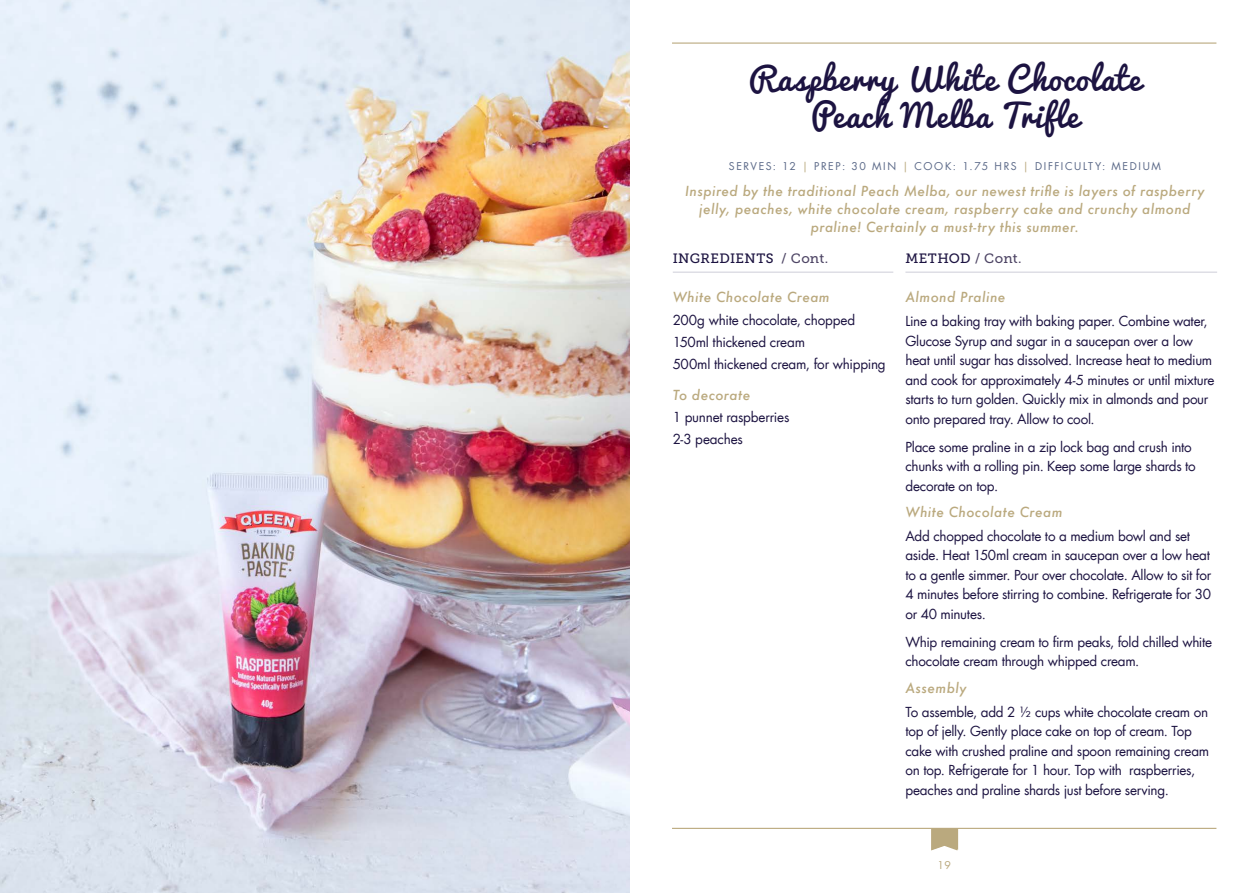
<style>
.page{position:relative;width:1259px;height:893px;background:#fff}
.page>*{position:absolute;margin:0;border:0;box-sizing:border-box;transform-origin:0 0}
.t1{font:31.5px/36.5px "Pacifico";letter-spacing:.035em;color:#1c1341;text-align:center}
.t2{font:13.5px/19.5px "Futura LT";letter-spacing:-.02em;color:#1c1341}
.t3{font:italic 500 13.5px/18px "Futura";letter-spacing:.035em;color:#baa97e;text-align:center}
.t4{font:13.5px "Museo Slab 500";letter-spacing:.03em;color:#1c1341}
.t5{font:10.5px "Futura LT";letter-spacing:.15em;color:#5b6988}
.t6{font:10.5px "Futura LT";color:#baa97e}
.s1{color:#baa97e}
.s2{color:#4e4565}
</style>
<div class="page">
<hr style="left:672px;top:828px;width:544px;height:1px;background:#baa97e">
<hr style="left:672px;top:43px;width:544px;height:1px;background:#baa97e">
<img style="left:0;top:0;width:629px;height:893px">
<svg style="left:931px;top:829px;width:27px;height:21px"></svg>
<hr style="left:673px;top:272px;width:220px;height:1px;background:#d3d3dc">
<hr style="left:905px;top:272px;width:312px;height:1px;background:#d3d3dc">
<h1 class="t1" style="left:749px;top:62px;width:393px">Raspberry White Chocolate<br>Peach Melba Trifle</h1>
<p class="t5" style="left:729px;top:159px;width:434px">SERVES: 12 <span class="s1">|</span> PREP: 30 MIN <span class="s1">|</span> COOK: 1.75 HRS <span class="s1">|</span> DIFFICULTY: MEDIUM</p>
<p class="t3" style="left:685px;top:182px;width:521px">Inspired by the traditional Peach Melba, our newest trifle is layers of raspberry jelly, peaches, white chocolate cream, raspberry cake and crunchy almond praline! Certainly a must-try this summer.</p>
<p class="t4" style="left:673px;top:251px;width:157px">INGREDIENTS <span class="s2">/ Cont.</span></p>
<p class="t3" style="left:673px;top:288px;width:158px">White Chocolate Cream</p>
<p class="t2" style="left:673px;top:309px;width:214px;line-height:22.2px">200g white chocolate, chopped<br>150ml thickened cream<br>500ml thickened cream, for whipping</p>
<p class="t3" style="left:673px;top:386px;width:79px">To decorate</p>
<p class="t2" style="left:673px;top:406px;width:118px;line-height:22.2px">1 punnet raspberries<br>2-3 peaches</p>
<p class="t4" style="left:905px;top:251px;width:118px">METHOD <span class="s2">/ Cont.</span></p>
<p class="t3" style="left:905px;top:288px;width:101px">Almond Praline</p>
<p class="t2" style="left:905px;top:312px;width:310px">Line a baking tray with baking paper. Combine water, Glucose Syrup and sugar in a saucepan over a low heat until sugar has dissolved. Increase heat to medium and cook for approximately 4-5 minutes or until mixture starts to turn golden. Quickly mix in almonds and pour onto prepared tray. Allow to cool.</p>
<p class="t2" style="left:905px;top:437px;width:292px">Place some praline in a zip lock bag and crush into chunks with a rolling pin. Keep some large shards to decorate on top.</p>
<p class="t3" style="left:905px;top:503px;width:158px">White Chocolate Cream</p>
<p class="t2" style="left:905px;top:526px;width:307px">Add chopped chocolate to a medium bowl and set aside. Heat 150ml cream in saucepan over a low heat to a gentle simmer. Pour over chocolate. Allow to sit for 4 minutes before stirring to combine. Refrigerate for 30 or 40 minutes.</p>
<p class="t2" style="left:905px;top:632px;width:308px">Whip remaining cream to firm peaks, fold chilled white chocolate cream through whipped cream.</p>
<p class="t3" style="left:905px;top:679px;width:63px">Assembly</p>
<p class="t2" style="left:905px;top:702px;width:305px">To assemble, add 2 ½ cups white chocolate cream on top of jelly. Gently place cake on top of cream. Top cake with crushed praline and spoon remaining cream on top. Refrigerate for 1 hour. Top with raspberries, peaches and praline shards just before serving.</p>
<p class="t6" style="left:937px;top:858px;width:15px">19</p>
</div>
